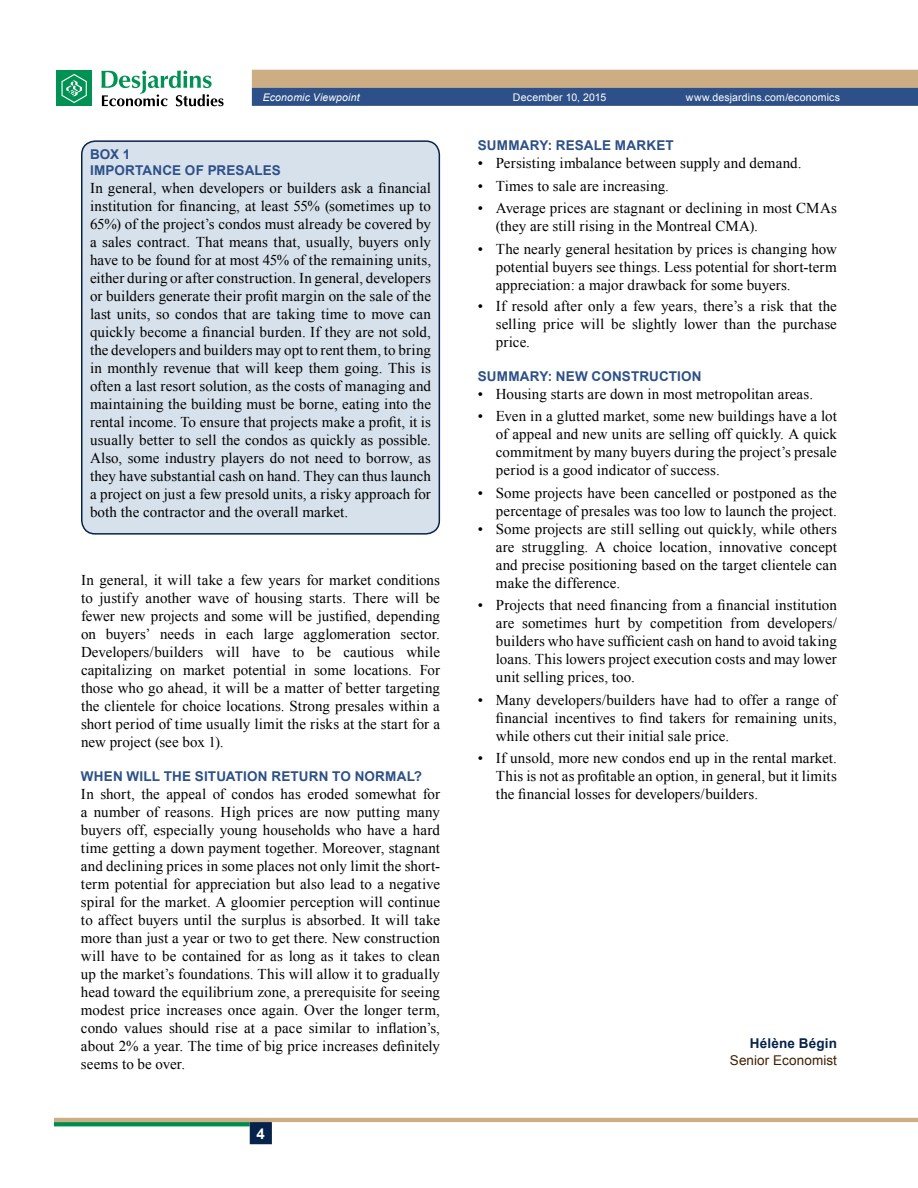
<style>
.page{position:relative;width:918px;height:1188px;background:#fff}
.page>*{position:absolute;margin:0;border:0;box-sizing:border-box;transform-origin:0 0}
.t1{font:15px/18px "Times New Roman";letter-spacing:.005em;color:#000;text-align:justify}
.t2{font:700 15px "Arial";color:#fff}
.t3{font:700 13.5px/16.2px "Arial";letter-spacing:.01em;color:#2d5088}
.t4{font:13.5px "Arial";letter-spacing:.01em;color:#401f00}
.t5{font:700 13.5px "Arial";letter-spacing:.01em;color:#05234b}
.t6{font:10.5px "Arial";letter-spacing:.015em;color:#fff}
.t7{font:italic 10.5px "Arial";letter-spacing:.015em;color:#fff}
</style>
<div class="page">
<hr style="left:54px;top:1118px;width:864px;height:4px;background:#cdae84">
<svg style="left:54px;top:1122px;width:196px;height:4px"></svg>
<div style="left:250px;top:1122px;width:22px;height:22px;background:#05234b;border:2px solid #05234b"></div>
<svg style="left:252px;top:70px;width:666px;height:36px;background:#7c7f86"></svg>
<div style="left:56px;top:71px;width:36px;height:35px;background:#009252"></div>
<svg style="left:61px;top:74px;width:26px;height:29px"></svg>
<svg style="left:101px;top:70px;width:123px;height:36px"></svg>
<div style="left:82px;top:141px;width:357px;height:393px;background:#d7e1eb;border-radius:13px"></div>
<div style="left:81px;top:140px;width:359px;height:395px;border:2px solid #05234b;border-radius:13px"></div>
<p class="t7" style="left:263px;top:90px;width:99px">Economic Viewpoint</p>
<p class="t6" style="left:513px;top:90px;width:95px">December 10, 2015</p>
<p class="t6" style="left:686px;top:90px;width:156px">www.desjardins.com/economics</p>
<p class="t3" style="left:90px;top:147px;width:192px">BOX 1<br>IM PORTANC E OF PRESALES</p>
<p class="t1" style="left:90px;top:179px;width:343px">In general, when developers or builders ask a financial institution for financing, at least 55% (sometimes up to 65%) of the project’s condos must already be covered by a sales contract. That means that, usually, buyers only have to be found for at most 45% of the remaining units, either during or after construction. In general, developers or builders generate their profit margin on the sale of the last units, so condos that are taking time to move can quickly become a financial burden. If they are not sold, the developers and builders may opt to rent them, to bring in monthly revenue that will keep them going. This is often a last resort solution, as the costs of managing and maintaining the building must be borne, eating into the rental income. To ensure that projects make a profit, it is usually better to sell the condos as quickly as possible.<br>Also, some industry players do not need to borrow, as they have substantial cash on hand. They can thus launch a project on just a few presold units, a risky approach for both the contractor and the overall market.</p>
<p class="t1" style="left:81px;top:570px;width:361px">In general, it will take a few years for market conditions to justify another wave of housing starts. There will be fewer new projects and some will be justified, depending on buyers’ needs in each large agglomeration sector.<br>Developers/builders will have to be cautious while capitalizing on market potential in some locations. For those who go ahead, it will be a matter of better targeting the clientele for choice locations. Strong presales within a short period of time usually limit the risks at the start for a new project (see box 1).</p>
<p class="t3" style="left:81px;top:768px;width:306px">WH EN WILL THE SITUATION RETURN TO NORMA</p>
<p class="t3" style="left:407px;top:768px;width:17px">L?</p>
<p class="t1" style="left:81px;top:785px;width:361px">In short, the appeal of condos has eroded somewhat for a number of reasons. High prices are now putting many buyers off, especially young households who have a hard time getting a down payment together. Moreover, stagnant and declining prices in some places not only limit the short&shy;term potential for appreciation but also lead to a negative spiral for the market. A gloomier perception will continue to affect buyers until the surplus is absorbed. It will take more than just a year or two to get there. New construction will have to be contained for as long as it takes to clean up the market’s foundations. This will allow it to gradually head toward the equilibrium zone, a prerequisite for seeing modest price increases once again. Over the longer term, condo values should rise at a pace similar to inflation’s, about 2% a year. The time of big price increases definitely seems to be over.</p>
<p class="t2" style="left:257px;top:1124px;width:10px">4</p>
<p class="t3" style="left:478px;top:138px;width:31px">SUMMAR</p>
<p class="t3" style="left:539px;top:138px;width:87px">Y: RESALE MAR</p>
<p class="t3" style="left:646px;top:138px;width:29px">KET</p>
<p class="t1" style="left:478px;top:154px;width:325px">• Persisting imbalance between supply and demand.</p>
<p class="t1" style="left:478px;top:176px;width:193px">• Times to sale are increasing.</p>
<p class="t1" style="left:496px;top:199px;width:343px;text-indent:-18px">• Average prices are stagnant or declining in most CMAs (they are still rising in the Montreal CMA).</p>
<p class="t1" style="left:496px;top:239px;width:343px;text-indent:-18px">• The nearly general hesitation by prices is changing how potential buyers see things. Less potential for short-term appreciation: a major drawback for some buyers.</p>
<p class="t1" style="left:496px;top:296px;width:343px;text-indent:-18px">• If resold after only a few years, there’s a risk that the selling price will be slightly lower than the purchase price.</p>
<p class="t3" style="left:478px;top:369px;width:31px">SUMMAR</p>
<p class="t3" style="left:539px;top:369px;width:164px">Y: NEW CONSTRUCTION</p>
<p class="t1" style="left:478px;top:385px;width:337px">• Housing starts are down in most metropolitan areas.</p>
<p class="t1" style="left:496px;top:407px;width:343px;text-indent:-18px">• Even in a glutted market, some new buildings have a lot of appeal and new units are selling off quickly. A quick commitment by many buyers during the project’s presale period is a good indicator of success.</p>
<p class="t1" style="left:478px;top:484px;width:361px;text-align:right">• Some projects have been cancelled or postponed as the percentage of presales was too low to launch the project.</p>
<p class="t1" style="left:496px;top:520px;width:343px;text-indent:-18px">• Some projects are still selling out quickly, while others are struggling. A choice location, innovative concept and precise positioning based on the target clientele can make the difference.</p>
<p class="t1" style="left:496px;top:596px;width:343px;text-indent:-18px">• Projects that need financing from a financial institution are sometimes hurt by competition from developers/ builders who have sufficient cash on hand to avoid taking loans. This lowers project execution costs and may lower unit selling prices, too.</p>
<p class="t1" style="left:496px;top:691px;width:343px;text-indent:-18px">• Many developers/builders have had to offer a range of financial incentives to find takers for remaining units, while others cut their initial sale price.</p>
<p class="t1" style="left:496px;top:749px;width:343px;text-indent:-18px">• If unsold, more new condos end up in the rental market.<br>This is not as profitable an option, in general, but it limits the financial losses for developers/builders.</p>
<p class="t5" style="left:750px;top:1035px;width:89px">HÉLÈNE BÉGIN</p>
<p class="t4" style="left:730px;top:1051px;width:109px">Senior Economist</p>
</div>
